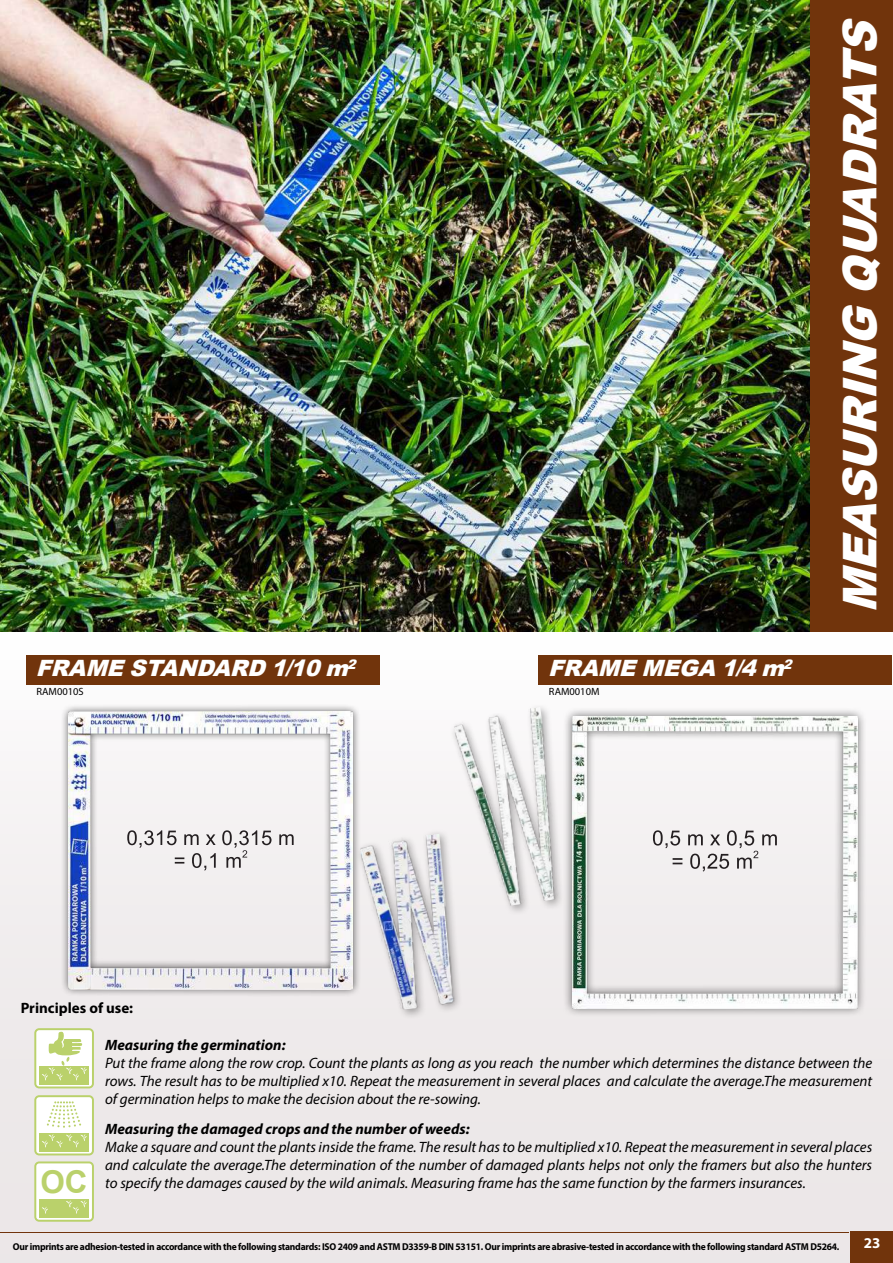
<style>
.page{position:relative;width:893px;height:1263px;background:#fff}
.page>*{position:absolute;margin:0;border:0;box-sizing:border-box;transform-origin:0 0}
.t1{font:italic 900 46.5px "Arial";color:#fff}
.t2{font:700 31.35px "Arial";color:#bad16b}
.t3{font:italic 900 22.5px "Arial";color:#fff}
.t4{font:italic 15px/18px "Myriad Pro";color:#000;text-align:justify}
.t5{font:italic 700 15px "Myriad Pro";color:#000}
.t6{font:700 15px "Myriad Pro";color:#000}
.t7{font:700 15px "Myriad Pro";color:#fff}
.t8{font:10.5px "Myriad Pro";color:#000}
.t9{font:700 10.05px "Myriad Pro";letter-spacing:-.025em;color:#000;scale:.95 1}
</style>
<div class="page">
<div style="left:0;top:631px;width:893px;height:632px;background:linear-gradient(to bottom,#fcfbfb,#e8e3e4)"></div>
<div style="left:851px;top:1232px;width:42px;height:31px;background:#71340c"></div>
<img style="left:0;top:0;width:810px;height:631px">
<div style="left:810px;top:0;width:83px;height:631px;background:#71340c"></div>
<div style="left:26px;top:655px;width:353px;height:30px;background:#71340c"></div>
<div style="left:538px;top:655px;width:354px;height:30px;background:#71340c"></div>
<div style="left:35px;top:1029px;width:58px;height:58px;background:#fff;border-radius:4px"></div>
<div style="left:34px;top:1028px;width:60px;height:60px;border:2px solid #bad16b;border-radius:4px"></div>
<div style="left:39px;top:1066px;width:50px;height:19px;background:#bad16b"></div>
<svg style="left:42px;top:1032px;width:45px;height:48px"></svg>
<div style="left:35px;top:1096px;width:58px;height:58px;background:#fff;border-radius:4px"></div>
<div style="left:34px;top:1095px;width:60px;height:60px;border:2px solid #bad16b;border-radius:4px"></div>
<div style="left:39px;top:1133px;width:50px;height:19px;background:#bad16b"></div>
<svg style="left:42px;top:1101px;width:45px;height:46px"></svg>
<div style="left:35px;top:1162px;width:58px;height:59px;background:#fff;border-radius:4px"></div>
<div style="left:34px;top:1161px;width:60px;height:61px;border:2px solid #bad16b;border-radius:4px"></div>
<div style="left:39px;top:1199px;width:50px;height:19px;background:#bad16b"></div>
<svg style="left:42px;top:1207px;width:6px;height:7px"></svg>
<svg style="left:66px;top:1200px;width:21px;height:14px"></svg>
<hr style="left:0;top:1232px;width:849px;height:1px;background:#71340c">
<div style="left:60px;top:704px;width:301px;height:294px;background:#000;opacity:.62"></div>
<img style="left:68px;top:711px;width:285px;height:278px">
<svg style="left:127px;top:830px;width:50px;height:18px"></svg>
<svg style="left:184px;top:834px;width:15px;height:11px"></svg>
<svg style="left:206px;top:834px;width:10px;height:11px"></svg>
<svg style="left:279px;top:834px;width:15px;height:11px"></svg>
<svg style="left:175px;top:857px;width:9px;height:6px"></svg>
<svg style="left:192px;top:853px;width:24px;height:17px"></svg>
<svg style="left:222px;top:830px;width:49px;height:38px"></svg>
<div style="left:563px;top:707px;width:304px;height:310px;background:#000;opacity:.58"></div>
<img style="left:572px;top:717px;width:286px;height:291px">
<svg style="left:653px;top:830px;width:27px;height:18px"></svg>
<svg style="left:673px;top:858px;width:9px;height:6px"></svg>
<svg style="left:688px;top:830px;width:89px;height:41px"></svg>
<div style="left:449px;top:703px;width:116px;height:213px;background:#f6f4f4"></div>
<img style="left:454px;top:707px;width:113px;height:203px">
<div style="left:356px;top:829px;width:107px;height:191px;background:#000;opacity:.35"></div>
<img style="left:360px;top:834px;width:95px;height:178px">
<h3 class="t3" style="left:36px;top:652px;width:326px">FRAMESTANDARD 1/10m<sup>2</sup></h3>
<h3 class="t3" style="left:548px;top:652px;width:250px">FRAMEMEGA 1/4m<sup>2</sup></h3>
<p class="t8" style="left:37px;top:685px;width:49px">RAM0010S</p>
<p class="t8" style="left:549px;top:685px;width:52px">RAM0010M</p>
<h1 class="t1" style="left:826px;top:613px;width:610px;rotate:-90deg">MEASURING QUADRATS</h1>
<p class="t6" style="left:21px;top:998px;width:114px">Principles of use:</p>
<p class="t5" style="left:105px;top:1035px;width:182px">Measuring the germination:</p>
<p class="t4" style="left:105px;top:1053px;width:769px">Put the frame along the row crop. Count the plants as long as you reach the number which determines the distance between the rows. The result has to be multiplied x10. Repeat the measurement in several places and calculate the average.The measurement of germination helps to make the decision about the re-sowing.</p>
<p class="t5" style="left:105px;top:1119px;width:366px">Measuring the damaged crops and the number of weeds:</p>
<p class="t4" style="left:105px;top:1137px;width:769px">Make a square and count the plants inside the frame. The result has to be multiplied x10. Repeat the measurement in several places and calculate the average.The determination of the number of damaged plants helps not only the framers but also the hunters to specify the damages caused by the wild animals. Measuring frame has the same function by the farmers insurances.</p>
<h2 class="t2" style="left:40px;top:1160px;width:49px">OC</h2>
<p class="t9" style="left:13px;top:1240px;width:872px">Our imprints are adhesion-tested in accordance with the following standards: ISO 2409 and ASTM D3359-B DIN 53151. Our imprints are abrasive-tested in accordance with the following standard ASTM D5264.</p>
<p class="t7" style="left:864px;top:1233px;width:18px">23</p>
</div>
